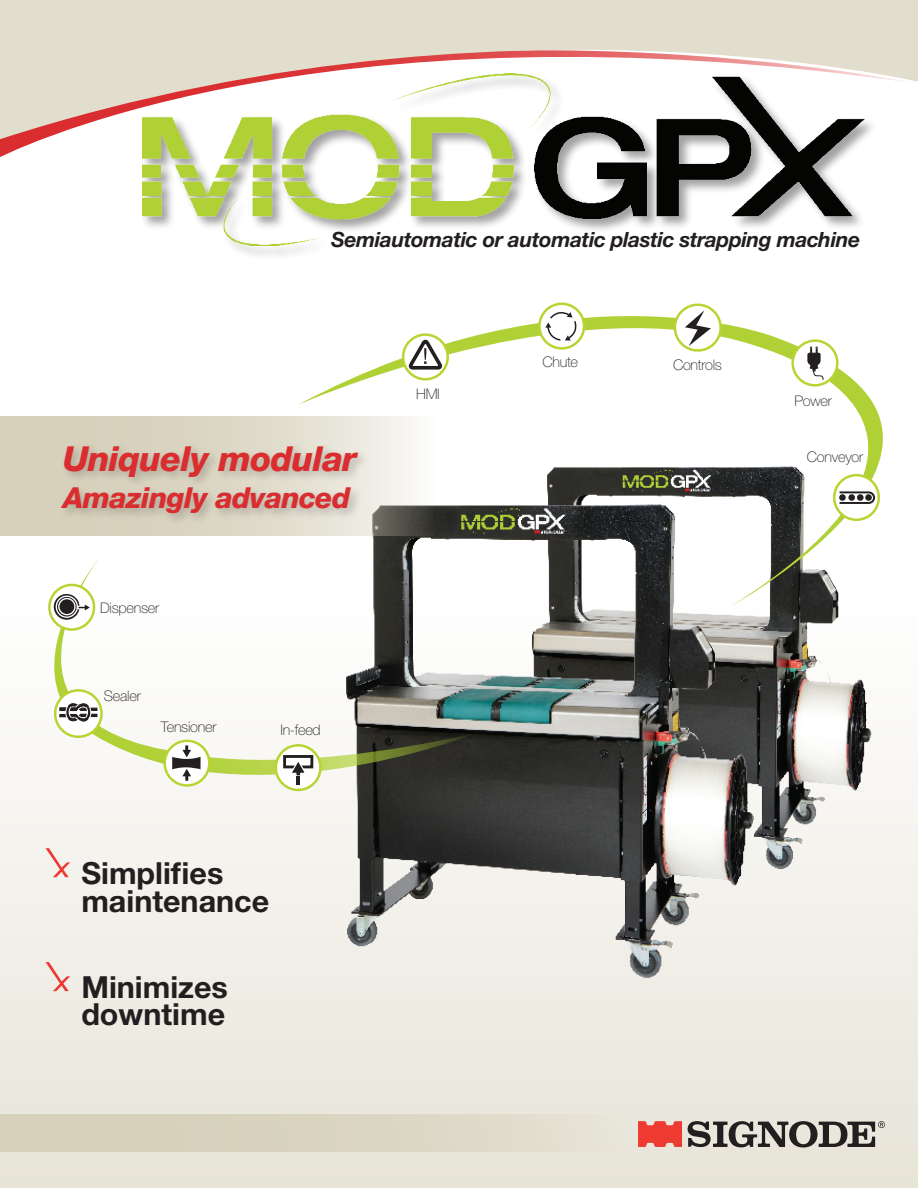
<style>
.page{position:relative;width:918px;height:1188px;background:#fff}
.page>*{position:absolute;margin:0;border:0;box-sizing:border-box;transform-origin:0 0}
.t1{font:italic 800 34.5px "Helvetica Neue LT Std";letter-spacing:-.02em;color:#da2d2f}
.t2{font:700 30.45px/27.8px "Helvetica Neue LT Std";color:#231f20}
.t3{font:italic 800 28.95px "Helvetica Neue LT Std";letter-spacing:-.02em;color:#da2d2f}
.t4{font:italic 700 21px "Helvetica Neue LT Std";letter-spacing:-.02em;color:#231f20}
.t5{font:100 14.7px "Helvetica Neue LT Std";letter-spacing:-.02em;color:#231f20}
</style>
<div class="page">
<div style="left:0;top:596px;width:918px;height:592px;background:linear-gradient(to bottom,#fff,#e7e4d8)"></div>
<img style="left:778px;top:605px;width:114px;height:283px">
<img style="left:304px;top:605px;width:474px;height:395px">
<svg style="left:298px;top:302px;width:620px;height:303px"></svg>
<svg style="left:0;top:416px;width:434px;height:120px;background:#d7d3c4"></svg>
<img style="left:142px;top:198px;width:719px;height:48px">
<div style="left:0;top:1114px;width:619px;height:38px;background:linear-gradient(to right,#d3cdb6,#e3dfd1)"></div>
<svg style="left:638px;top:1120px;width:247px;height:28px;background:#a2857e"></svg>
<svg style="left:0;top:0;width:918px;height:198px"></svg>
<div style="left:58px;top:442px;width:312px;height:84px;background:#231f20;opacity:.25"></div>
<svg style="left:53px;top:555px;width:424px;height:221px"></svg>
<svg style="left:673px;top:303px;width:50px;height:49px"></svg>
<svg style="left:785px;top:337px;width:4px;height:5px"></svg>
<svg style="left:793px;top:341px;width:44px;height:44px"></svg>
<div style="left:791px;top:339px;width:48px;height:48px;border:2px solid #b9d432;border-radius:50%"></div>
<svg style="left:807px;top:347px;width:17px;height:34px"></svg>
<svg style="left:834px;top:475px;width:45px;height:45px"></svg>
<div style="left:833px;top:474px;width:47px;height:47px;border:2px solid #b9d432;border-radius:50%"></div>
<svg style="left:838px;top:490px;width:38px;height:15px"></svg>
<svg style="left:865px;top:494px;width:7px;height:7px"></svg>
<div style="left:857px;top:494px;width:7px;height:7px;background:#231f20;border-radius:50%"></div>
<div style="left:848px;top:494px;width:7px;height:7px;background:#231f20;border-radius:50%"></div>
<div style="left:839px;top:494px;width:7px;height:7px;background:#231f20;border-radius:50%"></div>
<svg style="left:403px;top:335px;width:45px;height:44px"></svg>
<div style="left:402px;top:333px;width:47px;height:47px;border:2px solid #b9d432;border-radius:50%"></div>
<svg style="left:409px;top:336px;width:37px;height:35px"></svg>
<svg style="left:55px;top:690px;width:47px;height:47px"></svg>
<div style="left:54px;top:689px;width:49px;height:49px;border:2px solid #b9d432;border-radius:50%"></div>
<svg style="left:59px;top:703px;width:39px;height:19px"></svg>
<svg style="left:49px;top:585px;width:45px;height:45px"></svg>
<div style="left:48px;top:584px;width:47px;height:47px;border:2px solid #b9d432;border-radius:50%"></div>
<svg style="left:54px;top:594px;width:39px;height:26px"></svg>
<svg style="left:276px;top:745px;width:44px;height:45px"></svg>
<div style="left:275px;top:744px;width:47px;height:47px;border:2px solid #b9d432;border-radius:50%"></div>
<div style="left:285px;top:756px;width:27px;height:11px;background:#fff"></div>
<div style="left:283px;top:755px;width:30px;height:13px;border:3px solid #231f20"></div>
<svg style="left:282px;top:757px;width:25px;height:28px"></svg>
<svg style="left:165px;top:741px;width:44px;height:44px"></svg>
<div style="left:163px;top:740px;width:48px;height:47px;border:2px solid #b9d432;border-radius:50%"></div>
<svg style="left:539px;top:304px;width:45px;height:44px"></svg>
<div style="left:538px;top:303px;width:47px;height:47px;border:2px solid #b9d432;border-radius:50%"></div>
<svg style="left:545px;top:309px;width:34px;height:32px"></svg>
<svg style="left:46px;top:848px;width:24px;height:29px"></svg>
<svg style="left:46px;top:962px;width:24px;height:29px"></svg>
<svg style="left:172px;top:745px;width:29px;height:36px"></svg>
<h3 class="t4" style="left:331px;top:227px;width:530px">Semiautomatic or automatic plastic strapping machine</h3>
<h1 class="t1" style="left:63px;top:438px;width:295px">Uniquely modular</h1>
<h3 class="t3" style="left:63px;top:481px;width:289px">Amazingly advanced</h3>
<p class="t5" style="left:100px;top:600px;width:60px">Dispenser</p>
<p class="t5" style="left:104px;top:687px;width:38px">Sealer</p>
<p class="t5" style="left:161px;top:718px;width:57px">Tensioner</p>
<p class="t5" style="left:280px;top:721px;width:42px">In-feed</p>
<h2 class="t2" style="left:81px;top:858px;width:189px">Simplifies maintenance</h2>
<h2 class="t2" style="left:81px;top:972px;width:148px">Minimizes downtime</h2>
<p class="t5" style="left:416px;top:385px;width:25px">HMI</p>
<p class="t5" style="left:542px;top:353px;width:37px">Chute</p>
<p class="t5" style="left:673px;top:357px;width:50px">Controls</p>
<p class="t5" style="left:795px;top:392px;width:39px">Power</p>
<p class="t5" style="left:807px;top:448px;width:58px">Conveyor</p>
</div>
